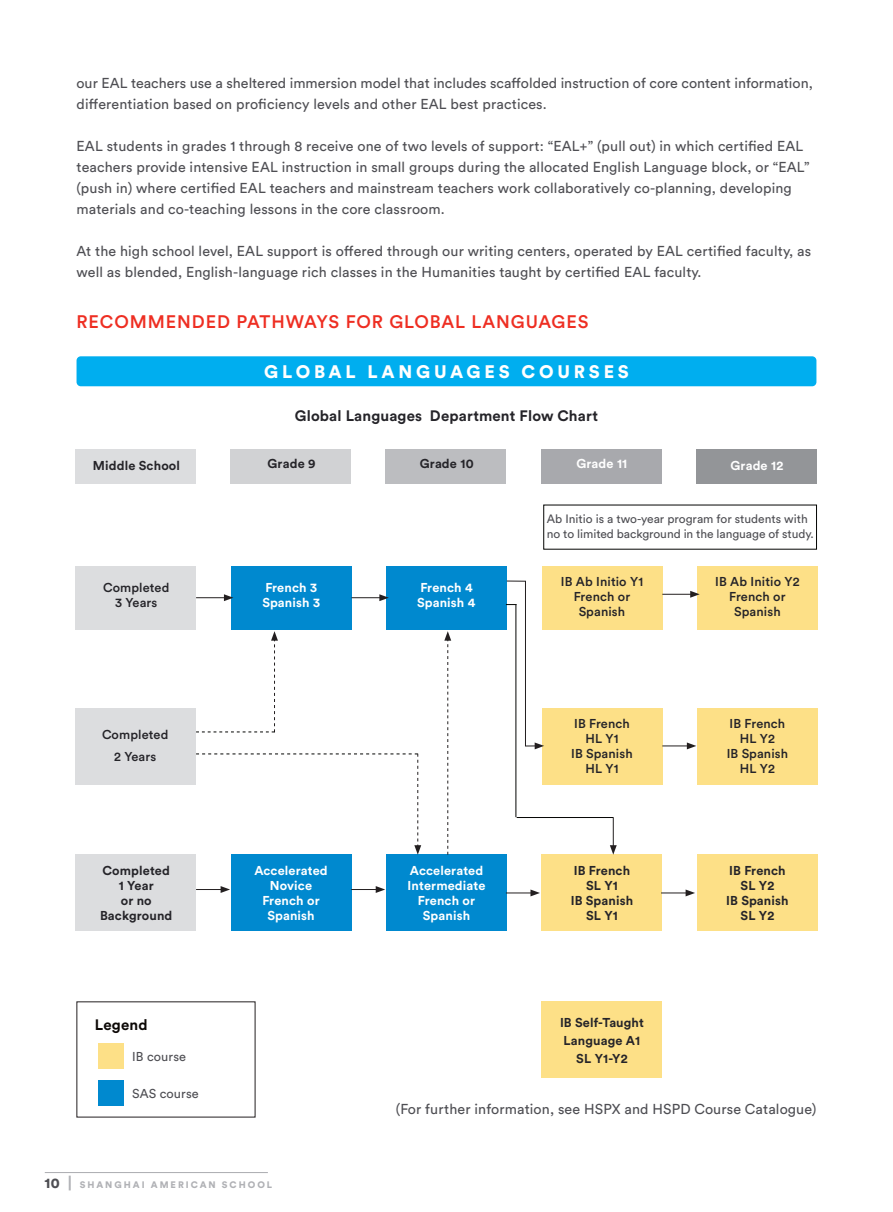
<style>
.page{position:relative;width:893px;height:1212px;background:#fff}
.page>*{position:absolute;margin:0;border:0;box-sizing:border-box;transform-origin:0 0}
.t1{font:500 18px "Circular Std";letter-spacing:.05em;color:#ee2e22}
.t2{font:900 18px "Circular Std";letter-spacing:.21em;color:#fff}
.t3{font:700 15px "Circular Std";letter-spacing:.01em;color:#252429}
.t4{font:700 15px "Circular Std";letter-spacing:.01em;color:#0c0806}
.t5{font:14.25px/21px "Circular Std";letter-spacing:.01em;color:#4e4e53}
.t6{font:500 12.75px/15px "Circular Std";letter-spacing:.01em;color:#252429;text-align:center}
.t7{font:700 12.75px/15px "Circular Std";letter-spacing:.01em;color:#252429;text-align:center}
.t8{font:700 12.75px/15px "Circular Std";letter-spacing:.01em;color:#fff}
.t9{font:12.75px "Circular Std";letter-spacing:.005em;color:#4e4e53}
.t10{font:12px/15px "Circular Std";letter-spacing:-.005em;color:#4e4e53}
.t11{font:900 9.3px "Circular Std";letter-spacing:.21em;color:#b0b1b5}
.s1{font-size:14.25px;color:#4e4e53}
.s2{font-size:15px}
</style>
<div class="page">
<hr style="left:45px;top:1172px;width:223px;height:1px;background:#b0b1b5">
<div style="left:77px;top:356px;width:739px;height:30px;background:#00aeef;border-radius:4px"></div>
<div style="left:75px;top:449px;width:121px;height:34px;background:#dcdddf"></div>
<div style="left:231px;top:566px;width:120px;height:64px;background:#0089cf"></div>
<div style="left:231px;top:855px;width:120px;height:76px;background:#0089cf"></div>
<div style="left:386px;top:566px;width:121px;height:64px;background:#0089cf"></div>
<div style="left:386px;top:855px;width:121px;height:76px;background:#0089cf"></div>
<div style="left:542px;top:566px;width:120px;height:64px;background:#fde087"></div>
<div style="left:542px;top:708px;width:120px;height:76px;background:#fde087"></div>
<div style="left:542px;top:855px;width:120px;height:76px;background:#fde087"></div>
<div style="left:542px;top:1002px;width:120px;height:76px;background:#fde087"></div>
<div style="left:697px;top:566px;width:121px;height:64px;background:#fde087"></div>
<div style="left:697px;top:708px;width:121px;height:76px;background:#fde087"></div>
<div style="left:697px;top:855px;width:121px;height:76px;background:#fde087"></div>
<div style="left:75px;top:708px;width:121px;height:76px;background:#dcdddf"></div>
<div style="left:75px;top:566px;width:121px;height:64px;background:#dcdddf"></div>
<div style="left:75px;top:855px;width:121px;height:76px;background:#dcdddf"></div>
<div style="left:231px;top:449px;width:120px;height:34px;background:#d1d2d4"></div>
<div style="left:386px;top:449px;width:120px;height:34px;background:#bcbdc0"></div>
<div style="left:541px;top:449px;width:120px;height:34px;background:#a8a9ad"></div>
<div style="left:696px;top:449px;width:120px;height:34px;background:#939598"></div>
<hr style="left:196px;top:597px;width:30px;height:1px;background:#231f20">
<svg style="left:224px;top:594px;width:9px;height:7px"></svg>
<hr style="left:351px;top:597px;width:31px;height:1px;background:#231f20">
<svg style="left:379px;top:594px;width:10px;height:7px"></svg>
<hr style="left:662px;top:594px;width:31px;height:1px;background:#231f20">
<svg style="left:690px;top:591px;width:10px;height:7px"></svg>
<svg style="left:196px;top:886px;width:34px;height:7px"></svg>
<svg style="left:506px;top:889px;width:34px;height:7px"></svg>
<svg style="left:351px;top:886px;width:34px;height:7px"></svg>
<svg style="left:661px;top:889px;width:34px;height:7px"></svg>
<svg style="left:662px;top:742px;width:34px;height:7px"></svg>
<svg style="left:196px;top:753px;width:225px;height:102px"></svg>
<div style="left:98px;top:1043px;width:26px;height:26px;background:#fde087"></div>
<div style="left:98px;top:1080px;width:26px;height:25px;background:#0089cf"></div>
<svg style="left:196px;top:631px;width:82px;height:101px"></svg>
<svg style="left:444px;top:631px;width:7px;height:224px"></svg>
<svg style="left:506px;top:580px;width:38px;height:169px"></svg>
<hr style="left:515px;top:605px;width:1px;height:212px;background:#040503">
<hr style="left:613px;top:817px;width:1px;height:30px;background:#231f20">
<svg style="left:610px;top:845px;width:7px;height:10px"></svg>
<hr style="left:517px;top:817px;width:96px;height:1px;background:#040503">
<p class="t5" style="left:77px;top:72px;width:738px">our EAL teachers use a sheltered immersion model that includes scaffolded instruction of core content information, differentiation based on proficiency levels and other EAL best practices.</p>
<p class="t5" style="left:77px;top:135px;width:734px">EAL students in grades 1 through 8 receive one of two levels of support: “EAL+” (pull out) in which certified EAL teachers provide intensive EAL instruction in small groups during the allocated English Language block, or “EAL” (push in) where certified EAL teachers and mainstream teachers work collaboratively co-planning, developing materials and co-teaching lessons in the core classroom.</p>
<p class="t5" style="left:77px;top:240px;width:736px">At the high school level, EAL support is offered through our writing centers, operated by EAL certified faculty, as well as blended, English-language rich classes in the Humanities taught by certified EAL faculty.</p>
<p class="t1" style="left:77px;top:310px;width:514px">RECOMMENDED PATHWAYS FOR GLOBAL LANGUAGES</p>
<p class="t2" style="left:264px;top:360px;width:366px">GLOBAL LANGUAGES COURSES</p>
<p class="t3" style="left:295px;top:406px;width:305px">Global Languages Department Flow Chart</p>
<p class="t7" style="left:93px;top:458px;width:89px">Middle School</p>
<p class="t7" style="left:268px;top:456px;width:50px">Grade 9</p>
<p class="t7" style="left:420px;top:456px;width:55px">Grade 10</p>
<p class="t8" style="left:576px;top:456px;width:52px">Grade 11</p>
<p class="t8" style="left:730px;top:458px;width:54px">Grade 12</p>
<p class="t6" style="left:103px;top:580px;width:68px">Completed<br>3 Years</p>
<p class="t6" style="left:102px;top:724px;width:68px;line-height:21px">Completed<br>2 Years</p>
<p class="t7" style="left:100px;top:863px;width:74px">Completed<br>1 Year<br>or no<br>Background</p>
<p class="t4" style="left:95px;top:1015px;width:54px">Legend</p>
<p class="t9" style="left:132px;top:1049px;width:55px">IB course</p>
<p class="t9" style="left:132px;top:1085px;width:68px">SAS course</p>
<p class="t8" style="left:262px;top:580px;width:59px">French 3<br>Spanish 3</p>
<p class="t8" style="left:254px;top:863px;width:75px;text-align:center">Accelerated<br>Novice<br>French or<br>Spanish</p>
<p class="t11" style="left:45px;top:1179px;width:229px"><span class="s1">10</span> <span class="s2">|</span> SHANGHAI AMERICAN SCHOOL</p>
<p class="t8" style="left:417px;top:580px;width:60px">French 4<br>Spanish 4</p>
<p class="t8" style="left:408px;top:863px;width:79px;text-align:center">Accelerated<br>Intermediate<br>French or<br>Spanish</p>
<p class="t10" style="left:547px;top:511px;width:268px">Ab Initio is a two-year program for students with no to limited background in the language of study.</p>
<p class="t6" style="left:561px;top:574px;width:84px">IB Ab Initio Y1<br>French or<br>Spanish</p>
<p class="t6" style="left:571px;top:716px;width:63px">IB French<br>HL Y1<br>IB Spanish<br>HL Y1</p>
<p class="t7" style="left:571px;top:863px;width:64px">IB French<br>SL Y1<br>IB Spanish<br>SL Y1</p>
<p class="t7" style="left:560px;top:1014px;width:85px;line-height:18px">IB Self-Taught<br>Language A1<br>SL Y1-Y2</p>
<p class="t6" style="left:715px;top:574px;width:86px">IB Ab Initio Y2<br>French or<br>Spanish</p>
<p class="t6" style="left:727px;top:716px;width:63px">IB French<br>HL Y2<br>IB Spanish<br>HL Y2</p>
<p class="t7" style="left:726px;top:863px;width:64px">IB French<br>SL Y2<br>IB Spanish<br>SL Y2</p>
<p class="t5" style="left:396px;top:1098px;width:422px">(For further information, see HSPX and HSPD Course Catalogue)</p>
</div>
